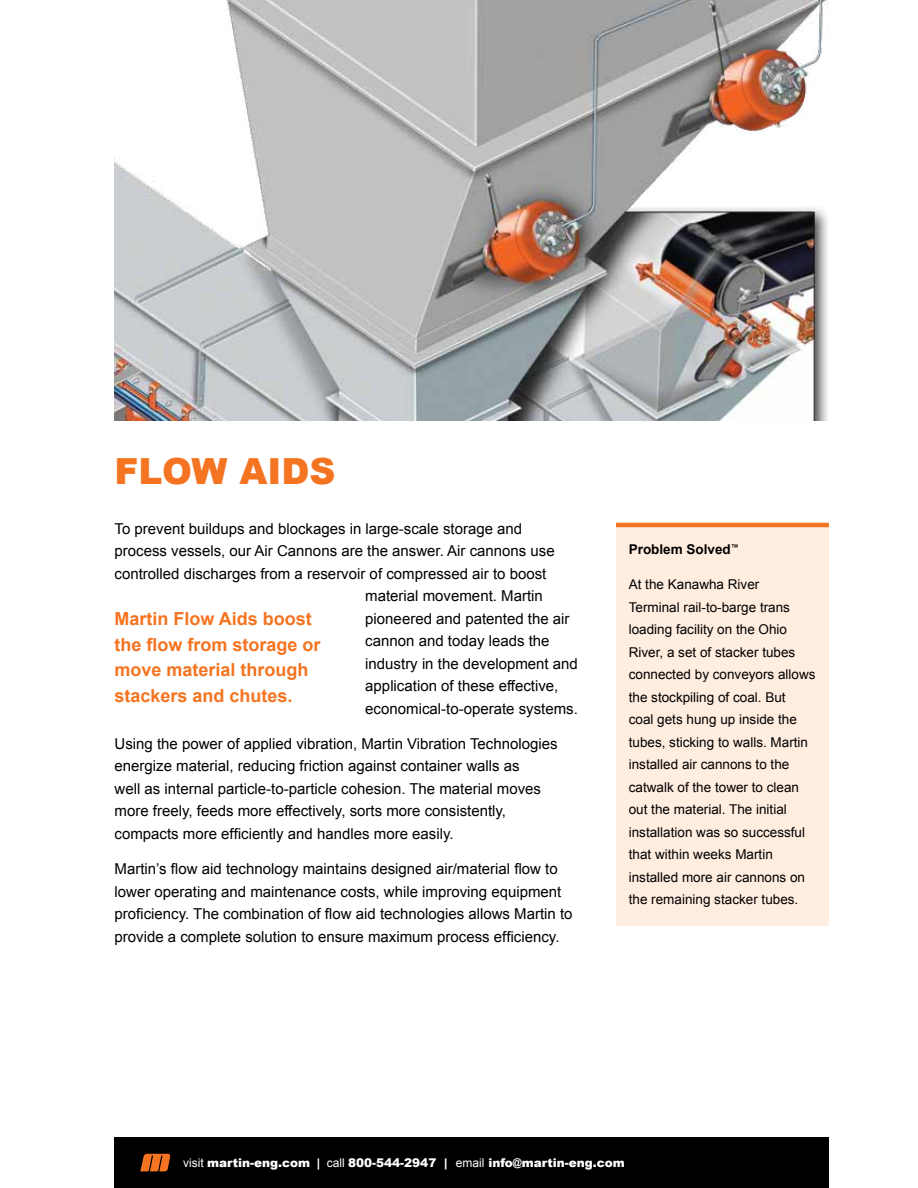
<style>
.page{position:relative;width:918px;height:1188px;background:#fff}
.page>*{position:absolute;margin:0;border:0;box-sizing:border-box;transform-origin:0 0}
.t1{font:900 36px "Arial";color:#f47421}
.t2{font:700 18px/25.5px "Arial";color:#f47421}
.t3{font:15px/22.5px "Arial";color:#000}
.t4{font:13.5px/22.5px "Arial";color:#000}
.t5{font:700 13.5px "Arial";color:#000}
.t6{font:900 12px "Arial";color:#fff}
.s1{font-weight:400}
.s2{font-weight:700}
</style>
<div class="page">
<div style="left:115px;top:1137px;width:714px;height:51px;background:#000"></div>
<svg style="left:140px;top:1154px;width:30px;height:17px"></svg>
<img style="left:115px;top:0;width:713px;height:420px">
<div style="left:616px;top:527px;width:212px;height:399px;background:#ffede0"></div>
<hr style="left:616px;top:523px;width:213px;height:4px;background:#f47421">
<h1 class="t1" style="left:115px;top:445px;width:222px">Flow Aids</h1>
<p class="t3" style="left:115px;top:517px;width:409px">To prevent buildups and blockages in large-scale storage and</p>
<p class="t3" style="left:115px;top:540px;width:442px">process vessels, our Air Cannons are the answer. Air cannons use</p>
<p class="t3" style="left:115px;top:562px;width:433px">controlled discharges from a reservoir of compressed air to boost</p>
<p class="t3" style="left:365px;top:585px;width:179px">material movement. Martin</p>
<p class="t3" style="left:365px;top:607px;width:206px">pioneered and patented the air</p>
<p class="t3" style="left:365px;top:630px;width:186px">cannon and today leads the</p>
<p class="t3" style="left:365px;top:652px;width:214px">industry in the development and</p>
<p class="t3" style="left:365px;top:675px;width:195px">application of these effective,</p>
<p class="t3" style="left:365px;top:697px;width:214px">economical-to-operate systems.</p>
<p class="t3" style="left:115px;top:733px;width:445px">Using the power of applied vibration, Martin Vibration Technologies energize material, reducing friction against container walls as<br>well as internal particle-to-particle cohesion. The material moves more freely, feeds more effectively, sorts more consistently, compacts more efficiently and handles more easily.</p>
<p class="t3" style="left:115px;top:858px;width:459px">Martin’s flow aid technology maintains designed air/material flow to lower operating and maintenance costs, while improving equipment proficiency. The combination of flow aid technologies allows Martin to provide a complete solution to ensure maximum process efficiency.</p>
<p class="t2" style="left:115px;top:607px;width:208px">Martin Flow Aids boost the flow from storage or move material through stackers and chutes.</p>
<p class="t5" style="left:629px;top:540px;width:111px">Problem Solved<sup>™</sup></p>
<p class="t4" style="left:629px;top:573px;width:188px">At the Kanawha River<br>Terminal rail-to-barge trans loading facility on the Ohio<br>River, a set of stacker tubes connected by conveyors allows the stockpiling of coal. But<br>coal gets hung up inside the tubes, sticking to walls. Martin installed air cannons to the catwalk of the tower to clean out the material. The initial installation was so successful that within weeks Martin installed more air cannons on the remaining stacker tubes.</p>
<p class="t6" style="left:183px;top:1154px;width:443px"><span class="s1">visit</span> martin-eng.com <span class="s2">|</span> <span class="s1">call</span> 800-544-2947 | <span class="s1">email</span> info@martin-eng.com</p>
</div>
